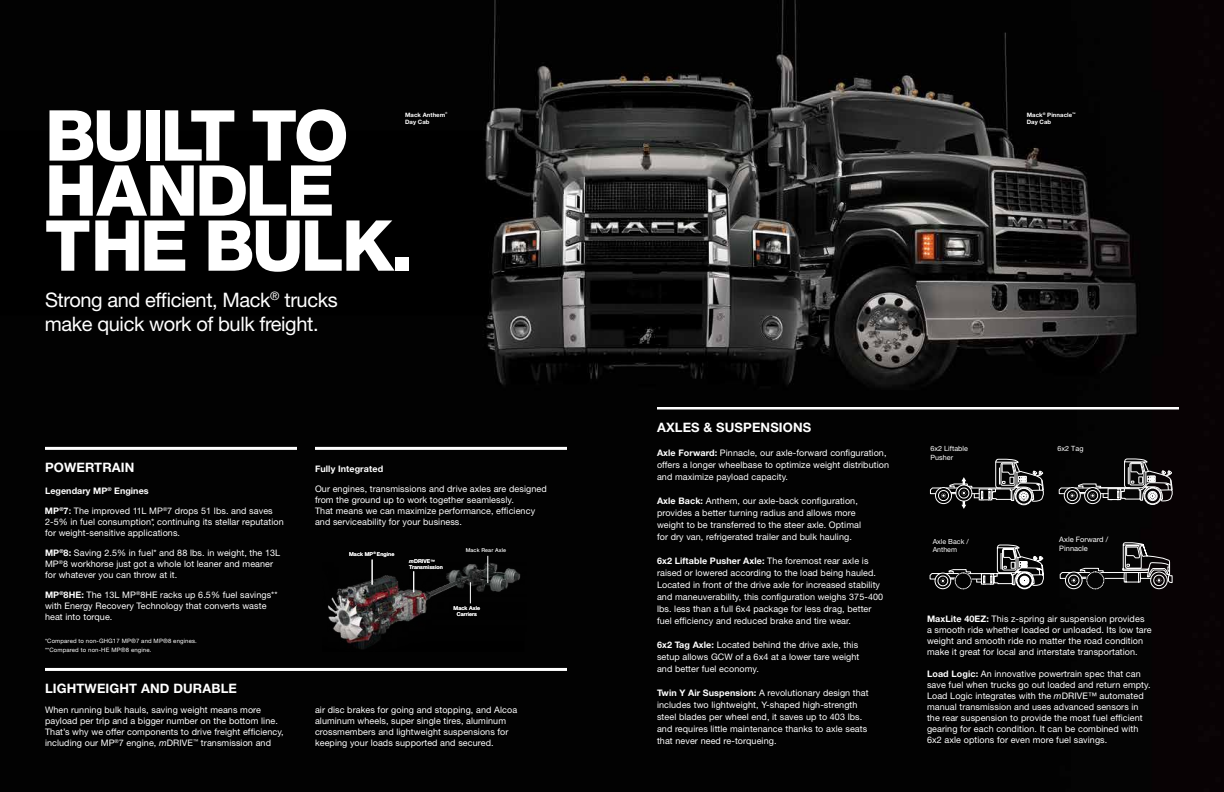
<style>
.page{position:relative;width:1224px;height:792px;background:#fff}
.page>*{position:absolute;margin:0;border:0;box-sizing:border-box;transform-origin:0 0}
.t1{font:800 70.4px/55px "Helvetica Neue LT Pro";letter-spacing:-.045em;color:#fff}
.t2{font:20px/24px "Helvetica Neue LT Pro";letter-spacing:-.02em;color:#fff}
.t3{font:700 13px "Helvetica Neue LT Pro";letter-spacing:.01em;color:#fff}
.t4{font:9px/11px "Helvetica Neue LT Pro";letter-spacing:.01em;color:#fff}
.t5{font:700 9px "Helvetica Neue LT Pro";letter-spacing:.005em;color:#fff}
.t6{font:7.5px/8.9px "Helvetica Neue LT Pro";letter-spacing:.005em;color:#fff}
.t7{font:7.2px/8.6px "Helvetica Neue LT Pro";letter-spacing:.005em;color:#fff}
.t8{font:7px/8.4px "Helvetica Neue LT Pro";letter-spacing:.005em;color:#fff}
.t9{font:6px/9px "Helvetica Neue LT Pro";letter-spacing:.025em;color:#fff}
.t10{font:700 6px/7px "Helvetica Neue LT Pro";letter-spacing:.01em;color:#fff}
.t11{font:500 5.3px/5.3px "Helvetica Neue LT Pro";letter-spacing:.025em;color:#fff;text-align:center}
.s1{font-weight:700}
.s2{font-weight:500}
.s3{font-style:italic}
.s4{font-size:4.4px}
</style>
<div class="page">
<img style="left:0;top:0;width:1224px;height:792px">
<img style="left:322px;top:522px;width:204px;height:129px">
<svg style="left:487px;top:556px;width:2px;height:27px"></svg>
<svg style="left:470px;top:582px;width:1px;height:21px"></svg>
<hr style="left:45px;top:447px;width:252px;height:3px;background:#fff">
<hr style="left:315px;top:447px;width:252px;height:3px;background:#fff">
<hr style="left:45px;top:668px;width:522px;height:3px;background:#fff">
<svg style="left:413px;top:571px;width:1px;height:21px"></svg>
<svg style="left:372px;top:560px;width:1px;height:25px"></svg>
<hr style="left:657px;top:407px;width:522px;height:3px;background:#fff">
<svg style="left:1060px;top:542px;width:113px;height:47px;background:#2c2b2b"></svg>
<svg style="left:930px;top:545px;width:114px;height:44px;background:#363636"></svg>
<svg style="left:930px;top:459px;width:114px;height:50px;background:#333"></svg>
<div style="left:1144px;top:487px;width:17px;height:18px;border:1px solid #fff;border-radius:50%"></div>
<svg style="left:1059px;top:458px;width:114px;height:46px;background:#383738"></svg>
<h1 class="t1" style="left:45px;top:108px;width:370px">BUILT TO<br>HANDLE<br>THE BULK.</h1>
<h2 class="t2" style="left:45px;top:287px;width:294px">Strong and efficient, Mack<sup>®</sup> trucks make quick work of bulk freight.</h2>
<p class="t10" style="left:405px;top:111px;width:44px">Mack Anthem<sup>®<br></sup>Day Cab</p>
<h3 class="t3" style="left:45px;top:460px;width:91px">POWERTRAIN</h3>
<p class="t5" style="left:45px;top:485px;width:105px">Legendary MP<sup>®</sup> Engines</p>
<p class="t4" style="left:45px;top:505px;width:240px"><span class="s1">MP</span><sup>®</sup><span class="s1">7</span><span class="s2">:</span> The improved 11L MP<sup>®</sup>7 drops 51 lbs. and saves<br>2-5% in fuel consumption*, continuing its stellar reputation for weight-sensitive applications.</p>
<p class="t4" style="left:45px;top:547px;width:237px"><span class="s1">MP</span><sup>®</sup><span class="s1">8:</span> Saving 2.5% in fuel* and 88 lbs. in weight, the 13L<br>MP<sup>®</sup>8 workhorse just got a whole lot leaner and meaner for whatever you can throw at it.</p>
<p class="t4" style="left:45px;top:589px;width:234px"><span class="s1">MP</span><sup>®</sup><span class="s1">8HE:</span> The 13L MP<sup>®</sup>8HE racks up 6.5% fuel savings** with Energy Recovery Technology that converts waste heat into torque.</p>
<p class="t9" style="left:45px;top:636px;width:153px">*Compared to non-GHG17 MP®7 and MP®8 engines. **Compared to non-HE MP®8 engine.</p>
<p class="t5" style="left:315px;top:463px;width:70px">Fully Integrated</p>
<p class="t4" style="left:315px;top:483px;width:233px">Our engines, transmissions and drive axles are designed from the ground up to work together seamlessly.<br>That means we can maximize performance, efficiency and serviceability for your business.</p>
<p class="t11" style="left:349px;top:551px;width:47px">Mack MP<sup>®</sup> Engine</p>
<p class="t11" style="left:409px;top:559px;width:35px;text-align:left"><span class="s3">m</span>DRIVE<span class="s4">™<br></span>Transmission</p>
<p class="t11" style="left:466px;top:547px;width:42px">Mack Rear Axle</p>
<p class="t11" style="left:454px;top:606px;width:28px">Mack Axle<br>Carriers</p>
<h3 class="t3" style="left:45px;top:681px;width:194px">LIGHTWEIGHT AND DURABLE</h3>
<p class="t4" style="left:45px;top:705px;width:240px">When running bulk hauls, saving weight means more payload per trip and a bigger number on the bottom line.<br>That’s why we offer components to drive freight efficiency, including our MP<sup>®</sup>7 engine, <span class="s3">m</span>DRIVE<sup>™</sup> transmission and</p>
<p class="t4" style="left:315px;top:705px;width:204px">air disc brakes for going and stopping, and Alcoa aluminum wheels, super single tires, aluminum crossmembers and lightweight suspensions for keeping your loads supported and secured.</p>
<p class="t10" style="left:1027px;top:111px;width:51px">Mack<sup>®</sup> Pinnacle<sup>™<br></sup>Day Cab</p>
<h3 class="t3" style="left:657px;top:419px;width:156px">AXLES &amp; SUSPENSIONS</h3>
<p class="t4" style="left:657px;top:447px;width:234px;line-height:12px"><span class="s1">Axle Forward:</span> Pinnacle, our axle-forward configuration, offers a longer wheelbase to optimize weight distribution and maximize payload capacity.</p>
<p class="t4" style="left:657px;top:495px;width:206px;line-height:12px"><span class="s1">Axle Back:</span> Anthem, our axle-back configuration, provides a better turning radius and allows more weight to be transferred to the steer axle. Optimal for dry van, refrigerated trailer and bulk hauling.</p>
<p class="t4" style="left:657px;top:555px;width:228px;line-height:12px"><span class="s1">6x2 Liftable Pusher Axle:</span> The foremost rear axle is raised or lowered according to the load being hauled.<br>Located in front of the drive axle for increased stability and maneuverability, this configuration weighs 375-400 lbs. less than a full 6x4 package for less drag, better fuel efficiency and reduced brake and tire wear.</p>
<p class="t4" style="left:657px;top:639px;width:204px;line-height:12px"><span class="s1">6x2 Tag Axle:</span> Located behind the drive axle, this setup allows GCW of a 6x4 at a lower tare weight and better fuel economy.</p>
<p class="t4" style="left:657px;top:687px;width:213px;line-height:12px"><span class="s1">Twin Y Air Suspension:</span> A revolutionary design that includes two lightweight, Y-shaped high-strength steel blades per wheel end, it saves up to 403 lbs. and requires little maintenance thanks to axle seats that never need re-torqueing.</p>
<p class="t7" style="left:930px;top:444px;width:39px">6x2 Liftable<br>Pusher</p>
<p class="t7" style="left:1057px;top:444px;width:28px">6x2 Tag</p>
<p class="t8" style="left:933px;top:537px;width:38px">Axle Back /<br>Anthem</p>
<p class="t6" style="left:1059px;top:534px;width:50px">Axle Forward /<br>Pinnacle</p>
<p class="t4" style="left:927px;top:614px;width:226px"><span class="s1">MaxLite 40EZ:</span> This z-spring air suspension provides<br>a smooth ride whether loaded or unloaded. Its low tare weight and smooth ride no matter the road condition make it great for local and interstate transportation.</p>
<p class="t4" style="left:927px;top:669px;width:225px"><span class="s1">Load Logic:</span> An innovative powertrain spec that can save fuel when trucks go out loaded and return empty.<br>Load Logic integrates with the <span class="s3">m</span>DRIVE™ automated manual transmission and uses advanced sensors in the rear suspension to provide the most fuel efficient gearing for each condition. It can be combined with 6x2 axle options for even more fuel savings.</p>
</div>
